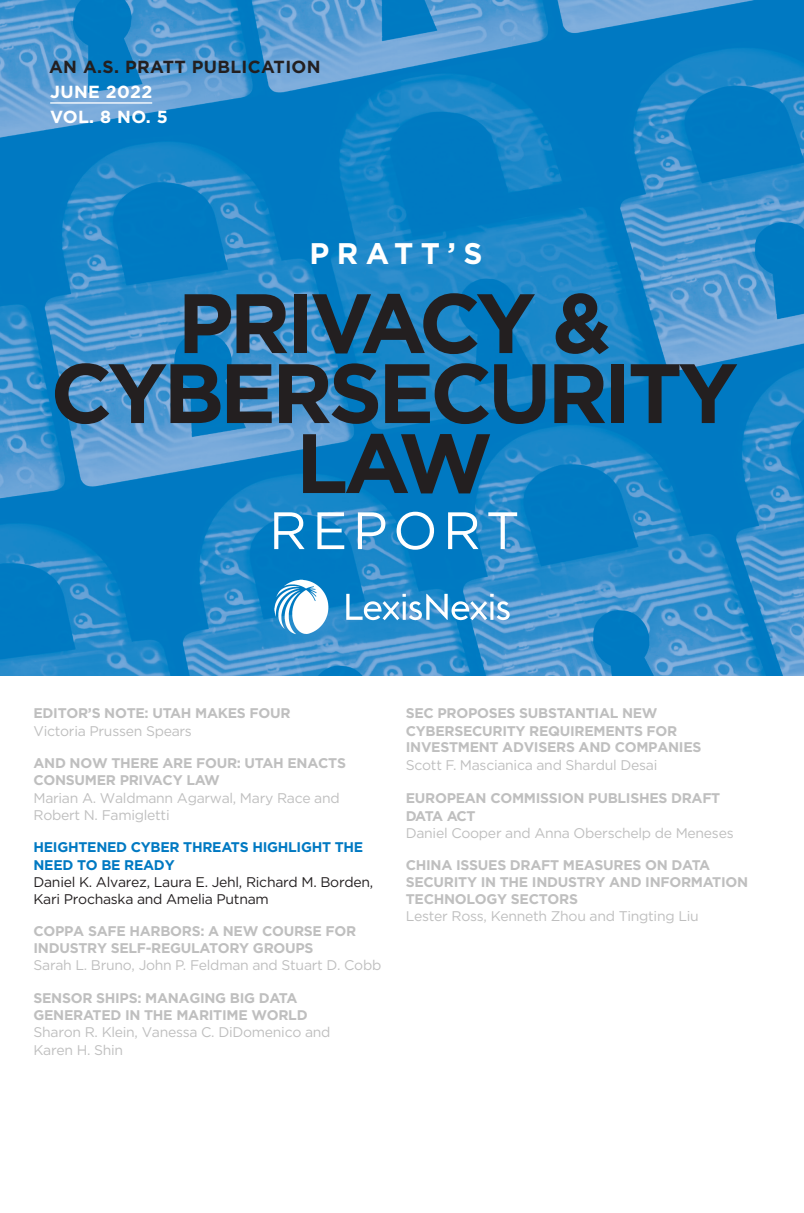
<style>
.page{position:relative;width:804px;height:1213px;background:#fff}
.page>*{position:absolute;margin:0;border:0;box-sizing:border-box;transform-origin:0 0}
.t1{font:700 84px/70px "Gotham";letter-spacing:-.05em;color:#231f20;text-align:center}
.t2{font:52.5px "Gotham";letter-spacing:.1em;color:#fff}
.t3{font:700 29.75px "Gotham";letter-spacing:.25em;color:#fff}
.t4{font:700 17.5px "Gotham";letter-spacing:.02em;color:#231f20}
.t5{font:700 17.5px/24.5px "Gotham";letter-spacing:.02em;color:#fff}
.t6{font:700 14px/17.2px "Gotham";letter-spacing:-.02em;color:#bfbfbf}
.t7{font:14px/17.3px "Gotham";letter-spacing:-.02em;color:#bfbfbf}
.t8{font:14px/17px "Gotham";letter-spacing:-.02em;color:#231f20}
.t9{font:700 14px/17px "Gotham";letter-spacing:-.02em;color:#0079c2}
</style>
<div class="page">
<img style="left:0;top:0;width:804px;height:676px">
<hr style="left:50px;top:102px;width:102px;height:2px;background:#fff">
<img style="left:238px;top:543px;width:314px;height:128px">
<p class="t4" style="left:49px;top:57px;width:273px">AN A.S. PRATT PUBLICATION</p>
<p class="t5" style="left:50px;top:79px;width:119px">JUNE 2022<br>VOL. 8 NO. 5</p>
<h3 class="t3" style="left:309px;top:236px;width:174px">PRATT’S</h3>
<h1 class="t1" style="left:50px;top:286px;width:689px">PRIVACY &amp;<br>CYBERSECURITY<br>LAW</h1>
<h2 class="t2" style="left:269px;top:501px;width:252px">REPORT</h2>
<p class="t6" style="left:33px;top:704px;width:258px">EDITOR’S NOTE: UTAH MAKES FOUR</p>
<p class="t7" style="left:33px;top:722px;width:160px">Victoria Prussen Spears</p>
<p class="t6" style="left:33px;top:754px;width:314px">AND NOW THERE ARE FOUR: UTAH ENACTS<br>CONSUMER PRIVACY LAW</p>
<p class="t7" style="left:33px;top:789px;width:308px">Marian A. Waldmann Agarwal, Mary Race and<br>Robert N. Famigletti</p>
<p class="t9" style="left:33px;top:839px;width:331px">HEIGHTENED CYBER THREATS HIGHLIGHT THE<br>NEED TO BE READY</p>
<p class="t8" style="left:33px;top:873px;width:341px">Daniel K. Alvarez, Laura E. Jehl, Richard M. Borden,<br>Kari Prochaska and Amelia Putnam</p>
<p class="t6" style="left:33px;top:922px;width:324px">COPPA SAFE HARBORS: A NEW COURSE FOR<br>INDUSTRY SELF-REGULATORY GROUPS</p>
<p class="t7" style="left:33px;top:956px;width:349px">Sarah L. Bruno, John P. Feldman and Stuart D. Cobb</p>
<p class="t6" style="left:33px;top:989px;width:276px">SENSOR SHIPS: MANAGING BIG DATA<br>GENERATED IN THE MARITIME WORLD</p>
<p class="t7" style="left:33px;top:1023px;width:298px">Sharon R. Klein, Vanessa C. DiDomenico and<br>Karen H. Shin</p>
<p class="t6" style="left:406px;top:704px;width:297px">SEC PROPOSES SUBSTANTIAL NEW<br>CYBERSECURITY REQUIREMENTS FOR<br>INVESTMENT ADVISERS AND COMPANIES</p>
<p class="t7" style="left:406px;top:756px;width:253px">Scott F. Mascianica and Shardul Desai</p>
<p class="t6" style="left:406px;top:789px;width:316px">EUROPEAN COMMISSION PUBLISHES DRAFT<br>DATA ACT</p>
<p class="t7" style="left:406px;top:824px;width:329px">Daniel Cooper and Anna Oberschelp de Meneses</p>
<p class="t6" style="left:406px;top:856px;width:344px">CHINA ISSUES DRAFT MEASURES ON DATA<br>SECURITY IN THE INDUSTRY AND INFORMATION<br>TECHNOLOGY SECTORS</p>
<p class="t7" style="left:406px;top:907px;width:294px">Lester Ross, Kenneth Zhou and Tingting Liu</p>
</div>
